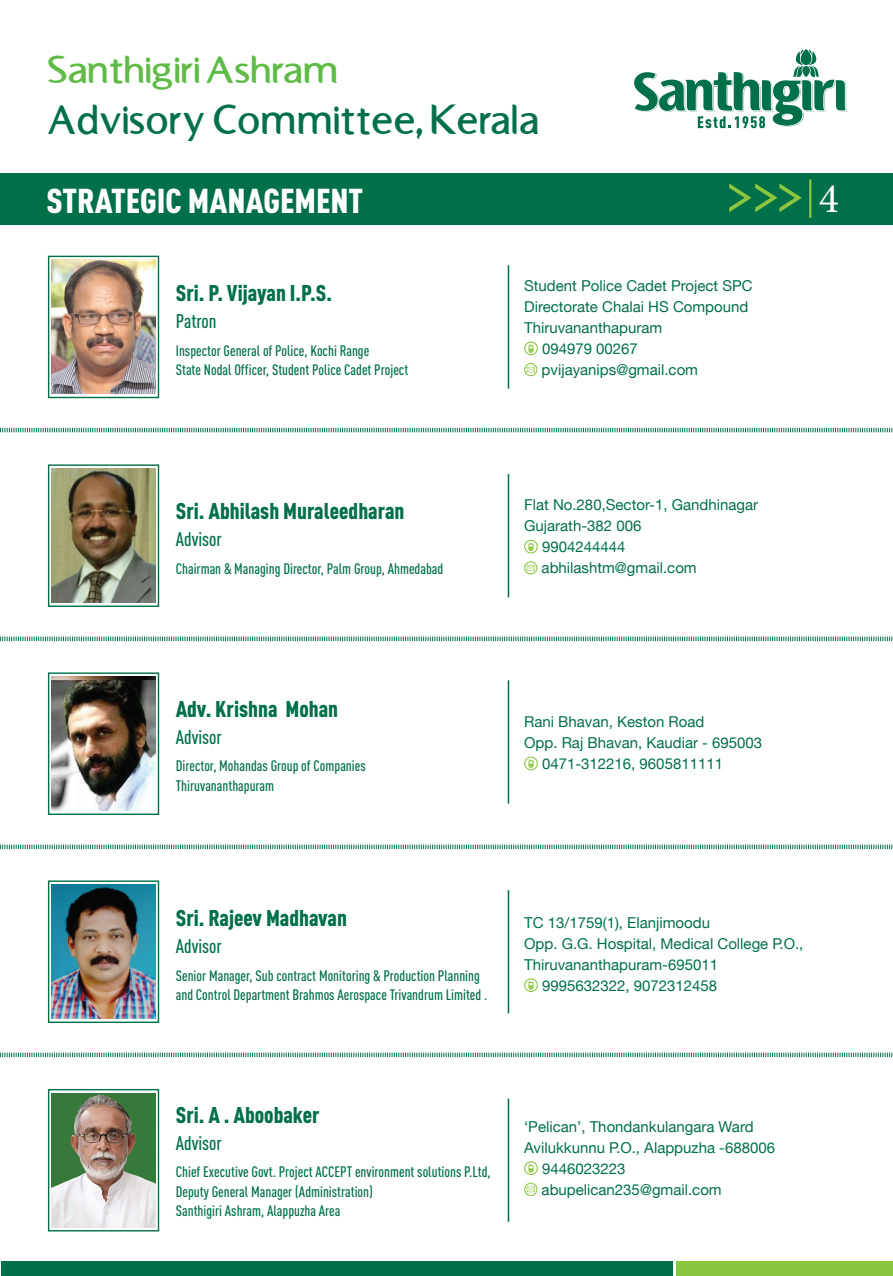
<style>
.page{position:relative;width:893px;height:1276px;background:#fff}
.page>*{position:absolute;margin:0;border:0;box-sizing:border-box;transform-origin:0 0}
.t1{font:700 42px "Santhi Giri ENG";color:#007049;scale:.94 1}
.t2{font:42px "Minion Pro";color:#fff}
.t3{font:700 39px "Santhi Giri ENG";color:#60bb46}
.t4{font:900 34.05px "DIN Cond";color:#fff}
.t5{font:900 22.5px "DIN Cond";color:#007049}
.t6{font:500 19.5px "DIN Cond";color:#007049}
.t7{font:15px "Helvetica Neue LT";color:#007049}
.t8{font:500 15px/19.5px "DIN Cond";color:#007049}
</style>
<div class="page">
<div style="left:1px;top:1256px;width:672px;height:20px;background:#007049"></div>
<div style="left:676px;top:1256px;width:217px;height:20px;background:#8bc63e"></div>
<svg style="left:634px;top:49px;width:214px;height:79px"></svg>
<div style="left:0;top:1057px;width:892px;height:203px;background:#fff"></div>
<div style="left:0;top:173px;width:893px;height:51px;background:#007049"></div>
<div style="left:48px;top:256px;width:111px;height:142px;border:1px solid #007049"></div>
<img style="left:52px;top:260px;width:103px;height:134px">
<div style="left:48px;top:1089px;width:111px;height:142px;border:1px solid #007049"></div>
<img style="left:52px;top:1093px;width:103px;height:134px">
<div style="left:48px;top:880px;width:111px;height:143px;border:1px solid #007049"></div>
<img style="left:52px;top:884px;width:103px;height:134px">
<div style="left:48px;top:672px;width:111px;height:143px;border:1px solid #007049"></div>
<img style="left:52px;top:676px;width:103px;height:134px">
<div style="left:48px;top:464px;width:111px;height:143px;border:1px solid #007049"></div>
<img style="left:52px;top:469px;width:103px;height:134px">
<svg style="left:524px;top:341px;width:14px;height:14px"></svg>
<svg style="left:524px;top:363px;width:13px;height:13px"></svg>
<svg style="left:524px;top:1161px;width:14px;height:14px"></svg>
<svg style="left:524px;top:1182px;width:13px;height:14px"></svg>
<svg style="left:524px;top:978px;width:14px;height:14px"></svg>
<svg style="left:524px;top:540px;width:14px;height:13px"></svg>
<svg style="left:524px;top:561px;width:13px;height:13px"></svg>
<svg style="left:524px;top:756px;width:14px;height:14px"></svg>
<hr style="left:508px;top:265px;width:1px;height:123px;background:#007049">
<hr style="left:508px;top:1098px;width:1px;height:123px;background:#007049">
<hr style="left:508px;top:890px;width:1px;height:123px;background:#007049">
<hr style="left:508px;top:474px;width:1px;height:123px;background:#007049">
<hr style="left:508px;top:680px;width:1px;height:123px;background:#007049">
<svg style="left:0;top:427px;width:893px;height:6px"></svg>
<svg style="left:0;top:1052px;width:893px;height:6px"></svg>
<svg style="left:0;top:844px;width:893px;height:6px"></svg>
<svg style="left:0;top:636px;width:893px;height:6px"></svg>
<svg style="left:729px;top:183px;width:73px;height:29px"></svg>
<hr style="left:809px;top:179px;width:2px;height:39px;background:#8bc63e">
<h2 class="t3" style="left:47px;top:49px;width:293px">Santhigiri Ashram</h2>
<h1 class="t1" style="left:47px;top:97px;width:525px">Advisory Committee, Kerala</h1>
<h3 class="t4" style="left:46px;top:179px;width:318px">STRATEGIC MANAGEMENT</h3>
<h3 class="t5" style="left:176px;top:279px;width:158px">Sri. P. Vijayan I.P.S.</h3>
<h3 class="t6" style="left:176px;top:310px;width:42px">Patron</h3>
<p class="t8" style="left:176px;top:340px;width:234px">Inspector General of Police, Kochi Range<br>State Nodal Officer, Student Police Cadet Project</p>
<h3 class="t5" style="left:176px;top:497px;width:230px">Sri. Abhilash Muraleedharan</h3>
<h3 class="t6" style="left:176px;top:528px;width:48px">Advisor</h3>
<p class="t8" style="left:176px;top:558px;width:269px">Chairman &amp; Managing Director, Palm Group, Ahmedabad</p>
<p class="t7" style="left:524px;top:276px;width:230px">Student Police Cadet Project SPC</p>
<p class="t7" style="left:524px;top:297px;width:226px">Directorate Chalai HS Compound</p>
<p class="t7" style="left:524px;top:318px;width:140px">Thiruvananthapuram</p>
<p class="t7" style="left:542px;top:339px;width:97px">094979 00267</p>
<p class="t7" style="left:542px;top:360px;width:158px">pvijayanips@gmail.com</p>
<p class="t7" style="left:524px;top:496px;width:235px">Flat No.280,Sector-1, Gandhinagar</p>
<p class="t7" style="left:524px;top:517px;width:119px">Gujarath-382 006</p>
<p class="t7" style="left:542px;top:538px;width:85px">9904244444</p>
<p class="t7" style="left:542px;top:559px;width:157px">abhilashtm@gmail.com</p>
<h1 class="t2" style="left:819px;top:171px;width:22px">4</h1>
<h3 class="t5" style="left:176px;top:694px;width:164px">Adv. Krishna Mohan</h3>
<h3 class="t6" style="left:176px;top:725px;width:48px">Advisor</h3>
<p class="t8" style="left:176px;top:756px;width:191px">Director, Mohandas Group of Companies<br>Thiruvananthapuram</p>
<p class="t7" style="left:524px;top:712px;width:182px">Rani Bhavan, Keston Road</p>
<p class="t7" style="left:524px;top:733px;width:240px">Opp. Raj Bhavan, Kaudiar - 695003</p>
<p class="t7" style="left:542px;top:754px;width:182px">0471-312216, 9605811111</p>
<h3 class="t5" style="left:176px;top:904px;width:173px">Sri. Rajeev Madhavan</h3>
<h3 class="t6" style="left:176px;top:934px;width:48px">Advisor</h3>
<p class="t8" style="left:176px;top:965px;width:313px">Senior Manager, Sub contract Monitoring &amp; Production Planning and Control Department Brahmos Aerospace Trivandrum Limited .</p>
<p class="t7" style="left:524px;top:913px;width:187px">TC 13/1759(1), Elanjimoodu</p>
<p class="t7" style="left:524px;top:934px;width:281px">Opp. G.G. Hospital, Medical College P.O.,</p>
<p class="t7" style="left:524px;top:955px;width:195px">Thiruvananthapuram-695011</p>
<p class="t7" style="left:542px;top:976px;width:177px">9995632322, 9072312458</p>
<h3 class="t5" style="left:176px;top:1100px;width:145px">Sri. A . Aboobaker</h3>
<h3 class="t6" style="left:176px;top:1131px;width:48px">Advisor</h3>
<p class="t8" style="left:176px;top:1161px;width:316px">Chief Executive Govt. Project ACCEPT environment solutions P.Ltd,<br>Deputy General Manager (Administration)<br>Santhigiri Ashram, Alappuzha Area</p>
<p class="t7" style="left:524px;top:1117px;width:231px">‘Pelican’, Thondankulangara Ward</p>
<p class="t7" style="left:524px;top:1138px;width:253px">Avilukkunnu P.O., Alappuzha -688006</p>
<p class="t7" style="left:542px;top:1159px;width:85px">9446023223</p>
<p class="t7" style="left:542px;top:1180px;width:182px">abupelican235@gmail.com</p>
</div>
